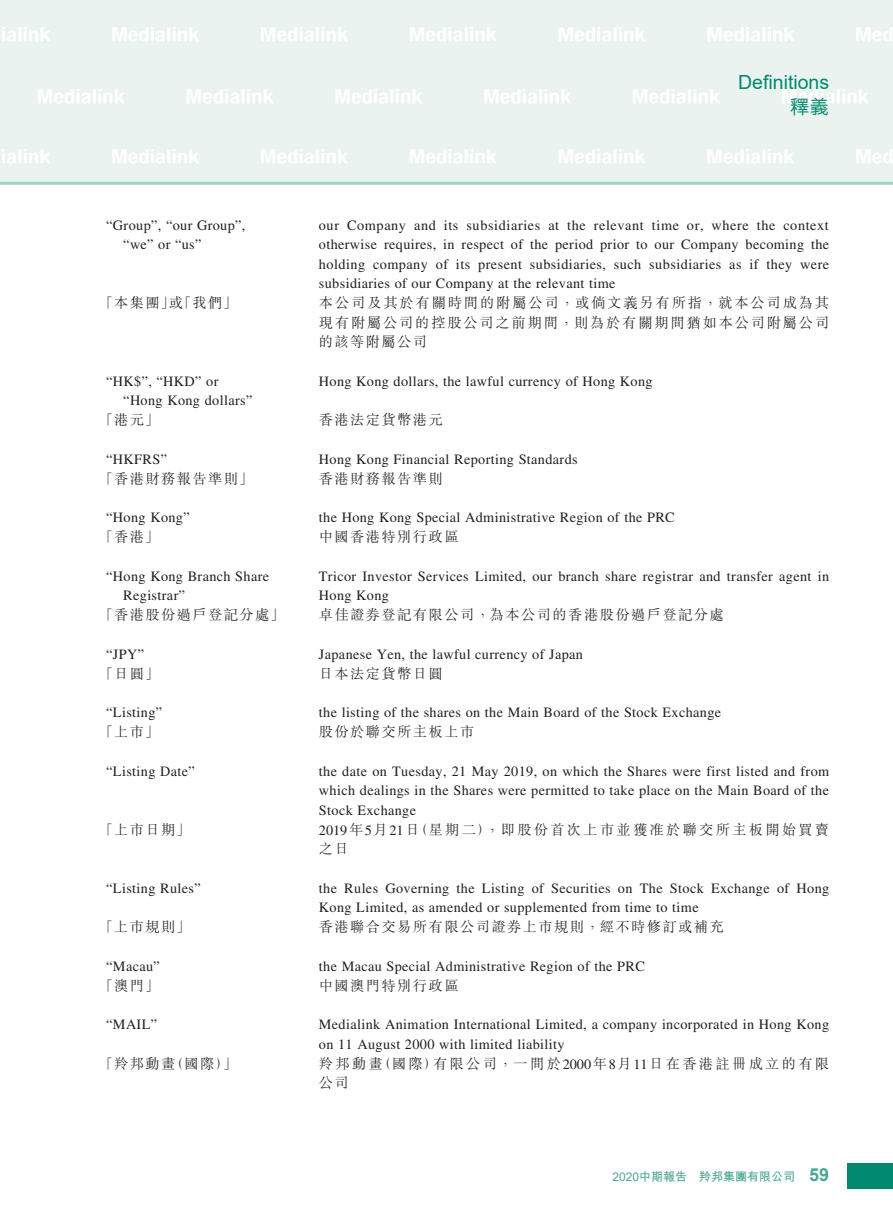
<style>
.page{position:relative;width:893px;height:1212px;background:#fff}
.page>*{position:absolute;margin:0;border:0;box-sizing:border-box;transform-origin:0 0}
.t1{font:19.5px "Arial";color:#00896e}
.t2{font:500 19.5px "M Hei HK";color:#00896e}
._50_Table_txt{font:14.25px/19.5px "Times LT Std";letter-spacing:.025em;color:#231f20}
._001_C_Body{font:300 14.25px/19.5px "M Sung HK";letter-spacing:.1em;color:#231f20;text-align:justify}
._001_C_Body-2{font:300 14.25px/19.5px "M Sung HK";letter-spacing:.16em;color:#231f20}
.t3{font:700 12px "M Hei HK";color:#4ba790}
.s1{font-family:"Times LT Std";font-weight:400}
.s2{font-family:"Arial";font-weight:400}
.s3{font-family:"Arial";font-size:18px}
</style>
<div class="page">
<hr style="left:0;top:182px;width:893px;height:3px;background:#a3d0c2">
<div style="left:847px;top:1163px;width:46px;height:25px;background:#00896e"></div>
<h1 class="t1" style="left:738px;top:69px;width:93px">Definitions</h1>
<h1 class="t2" style="left:790px;top:92px;width:40px">釋義</h1>
<p class="_50_Table_txt" style="left:123px;top:215px;width:124px;text-indent:-17px">“Group”, “our Group”, “we” or “us”</p>
<p class="_50_Table_txt" style="left:319px;top:215px;width:512px;text-align:justify">our Company and its subsidiaries at the relevant time or, where the context otherwise requires, in respect of the period prior to our Company becoming the holding company of its present subsidiaries, such subsidiaries as if they were subsidiaries of our Company at the relevant time</p>
<p class="_001_C_Body" style="left:99px;top:292px;width:140px">「本集團」或「我們」</p>
<p class="_001_C_Body" style="left:319px;top:292px;width:512px">本公司及其於有關時間的附屬公司，或倘文義另有所指，就本公司成為其現有附屬公司的控股公司之前期間，則為於有關期間猶如本公司附屬公司的該等附屬公司</p>
<p class="_50_Table_txt" style="left:123px;top:371px;width:131px;text-indent:-17px">“HK$”, “HKD” or “Hong Kong dollars”</p>
<p class="_50_Table_txt" style="left:319px;top:371px;width:335px">Hong Kong dollars, the lawful currency of Hong Kong</p>
<p class="_001_C_Body" style="left:99px;top:409px;width:61px">「港元」</p>
<p class="_001_C_Body" style="left:319px;top:409px;width:125px">香港法定貨幣港元</p>
<p class="_50_Table_txt" style="left:106px;top:449px;width:62px">“HKFRS”</p>
<p class="_50_Table_txt" style="left:319px;top:449px;width:260px">Hong Kong Financial Reporting Standards</p>
<p class="_001_C_Body" style="left:99px;top:468px;width:155px">「香港財務報告準則」</p>
<p class="_001_C_Body" style="left:319px;top:468px;width:125px">香港財務報告準則</p>
<p class="_50_Table_txt" style="left:106px;top:508px;width:85px">“Hong Kong”</p>
<p class="_50_Table_txt" style="left:319px;top:508px;width:357px">the Hong Kong Special Administrative Region of the PRC</p>
<p class="_001_C_Body" style="left:99px;top:526px;width:61px">「香港」</p>
<p class="_001_C_Body" style="left:319px;top:526px;width:141px">中國香港特別行政區</p>
<p class="_50_Table_txt" style="left:123px;top:566px;width:147px;text-indent:-17px">“Hong Kong Branch Share<br>Registrar”</p>
<p class="_50_Table_txt" style="left:319px;top:566px;width:512px">Tricor Investor Services Limited, our branch share registrar and transfer agent in<br>Hong Kong</p>
<p class="_001_C_Body" style="left:99px;top:604px;width:187px">「香港股份過戶登記分處」</p>
<p class="_001_C_Body" style="left:319px;top:604px;width:406px">卓佳證券登記有限公司，為本公司的香港股份過戶登記分處</p>
<p class="_50_Table_txt" style="left:106px;top:644px;width:39px">“JPY”</p>
<p class="_50_Table_txt" style="left:319px;top:644px;width:266px">Japanese Yen, the lawful currency of Japan</p>
<p class="_001_C_Body" style="left:99px;top:663px;width:61px">「日圓」</p>
<p class="_001_C_Body" style="left:319px;top:663px;width:125px">日本法定貨幣日圓</p>
<p class="_50_Table_txt" style="left:106px;top:703px;width:57px">“Listing”</p>
<p class="_50_Table_txt" style="left:319px;top:703px;width:404px">the listing of the shares on the Main Board of the Stock Exchange</p>
<p class="_001_C_Body" style="left:99px;top:721px;width:61px">「上市」</p>
<p class="_001_C_Body" style="left:319px;top:721px;width:157px">股份於聯交所主板上市</p>
<p class="_50_Table_txt" style="left:106px;top:761px;width:90px">“Listing Date”</p>
<p class="_50_Table_txt" style="left:319px;top:761px;width:512px;text-align:justify">the date on Tuesday, 21 May 2019, on which the Shares were first listed and from which dealings in the Shares were permitted to take place on the Main Board of the Stock Exchange</p>
<p class="_001_C_Body" style="left:99px;top:819px;width:93px">「上市日期」</p>
<p class="_001_C_Body-2" style="left:319px;top:819px;width:512px"><span class="s1">2019</span>年<span class="s1">5</span>月<span class="s1">21</span>日（星期二），即股份首次上市並獲准於聯交所主板開始買賣之日</p>
<p class="_50_Table_txt" style="left:106px;top:878px;width:96px">“Listing Rules”</p>
<p class="_50_Table_txt" style="left:319px;top:878px;width:512px">the Rules Governing the Listing of Securities on The Stock Exchange of Hong<br>Kong Limited, as amended or supplemented from time to time</p>
<p class="_001_C_Body" style="left:99px;top:916px;width:93px">「上市規則」</p>
<p class="_001_C_Body" style="left:319px;top:916px;width:406px">香港聯合交易所有限公司證券上市規則，經不時修訂或補充</p>
<p class="_50_Table_txt" style="left:106px;top:956px;width:55px">“Macau”</p>
<p class="_50_Table_txt" style="left:319px;top:956px;width:327px">the Macau Special Administrative Region of the PRC</p>
<p class="_001_C_Body" style="left:99px;top:975px;width:61px">「澳門」</p>
<p class="_001_C_Body" style="left:319px;top:975px;width:141px">中國澳門特別行政區</p>
<p class="_50_Table_txt" style="left:106px;top:1015px;width:52px">“MAIL”</p>
<p class="_50_Table_txt" style="left:319px;top:1015px;width:512px">Medialink Animation International Limited, a company incorporated in Hong Kong on 11 August 2000 with limited liability</p>
<p class="_001_C_Body" style="left:99px;top:1053px;width:140px">「羚邦動畫（國際）」</p>
<p class="_001_C_Body-2" style="left:319px;top:1053px;width:512px">羚邦動畫（國際）有限公司，一間於<span class="s1">2000</span>年<span class="s1">8</span>月<span class="s1">11</span>日在香港註冊成立的有限公司</p>
<p class="t3" style="left:612px;top:1168px;width:218px"><span class="s2">2020</span>中期報告 羚邦集團有限公司 <span class="s3">59</span></p>
</div>
